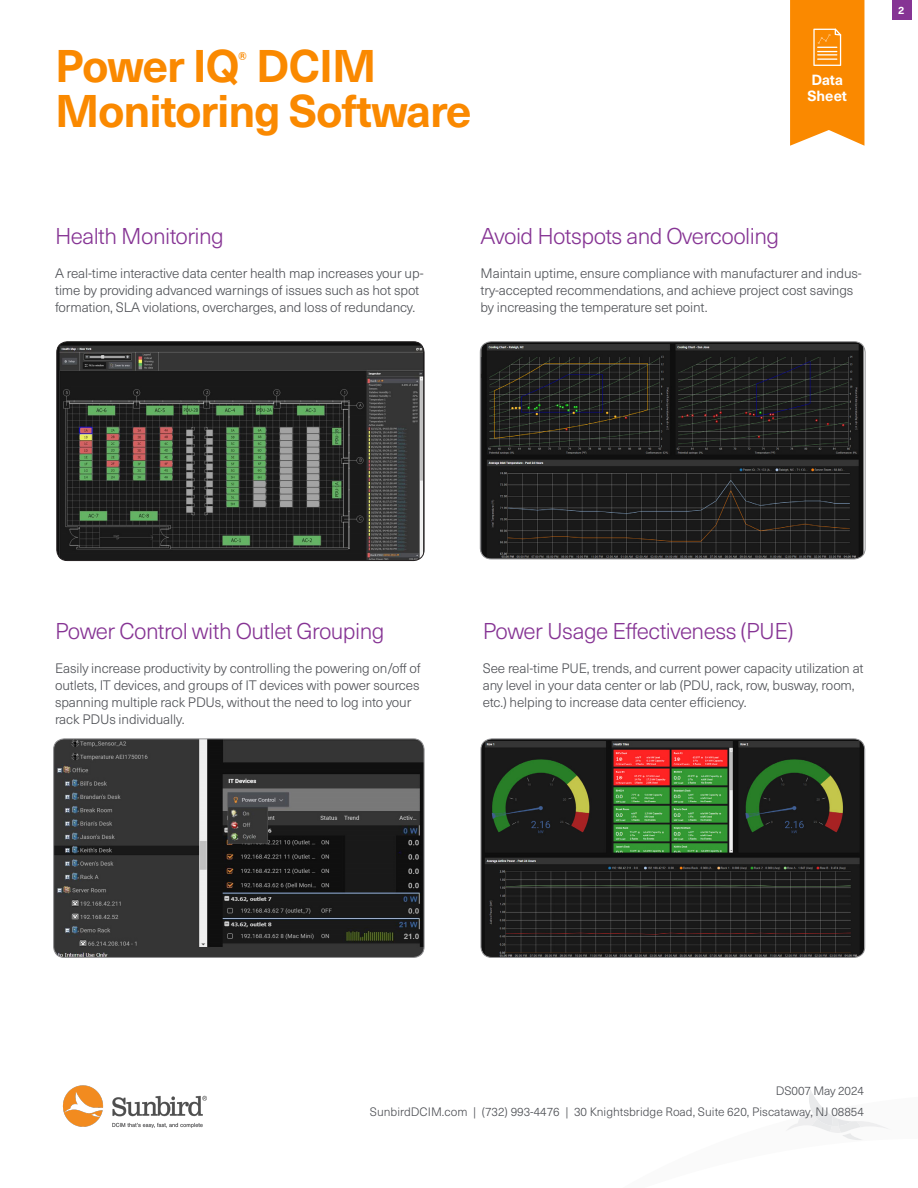
<style>
.page{position:relative;width:918px;height:1188px;background:#fff}
.page>*{position:absolute;margin:0;border:0;box-sizing:border-box;transform-origin:0 0}
.t1{font:700 45px "Neue Haas Unica W1 G";letter-spacing:-.025em;color:#fa8900}
.t2{font:300 22.5px "Neue Haas Unica W1 G";letter-spacing:-.025em;color:#863494}
.t3{font:700 15px "Neue Haas Unica W1 G";color:#fa8900}
.t4{font:700 14.55px/15.8px "Neue Haas Unica W1 G";color:#fff}
.t5{font:300 13.5px/16.8px "Neue Haas Unica W1 G";letter-spacing:-.01em;color:#4d4f54}
.t6{font:300 12px "Neue Haas Unica W1 G";color:#4d4f54}
.t7{font:700 10.5px "Neue Haas Unica W1 G";color:#fff}
</style>
<div class="page">
<svg style="left:786px;top:1090px;width:102px;height:50px"></svg>
<div style="left:892px;top:0;width:19px;height:19px;background:#863494"></div>
<svg style="left:790px;top:0;width:74px;height:146px;background:#fa9214"></svg>
<hr style="left:817px;top:54px;width:20px;height:2px;background:#fff">
<hr style="left:817px;top:58px;width:20px;height:2px;background:#fff">
<img style="left:62px;top:1085px;width:145px;height:43px">
<img style="left:480px;top:343px;width:384px;height:216px">
<div style="left:480px;top:341px;width:386px;height:218px;border:1px solid #8f8f91;border-radius:11px"></div>
<img style="left:481px;top:739px;width:383px;height:218px">
<div style="left:481px;top:739px;width:384px;height:219px;border:1px solid #8f8f91;border-radius:11px"></div>
<img style="left:54px;top:739px;width:370px;height:218px">
<div style="left:53px;top:739px;width:371px;height:219px;border:1px solid #8f8f91;border-radius:11px"></div>
<img style="left:58px;top:342px;width:366px;height:219px">
<div style="left:56px;top:341px;width:368px;height:220px;border:1px solid #231f20;border-radius:11px"></div>
<h1 class="t1" style="left:55px;top:32px;width:323px">Power IQ DCIM</h1>
<p class="t3" style="left:238px;top:46px;width:10px">®</p>
<h1 class="t1" style="left:55px;top:77px;width:418px">Monitoring Software</h1>
<p class="t4" style="left:807px;top:71px;width:41px">Data<br>Sheet</p>
<p class="t2" style="left:55px;top:220px;width:170px">Health Monitoring</p>
<p class="t5" style="left:55px;top:264px;width:370px">A real-time interactive data center health map increases your up&shy;time by providing advanced warnings of issues such as hot spot formation, SLA violations, overcharges, and loss of redundancy.</p>
<p class="t2" style="left:481px;top:220px;width:300px">Avoid Hotspots and Overcooling</p>
<p class="t5" style="left:481px;top:264px;width:383px">Maintain uptime, ensure compliance with manufacturer and indus&shy;try-accepted recommendations, and achieve project cost savings by increasing the temperature set point.</p>
<p class="t7" style="left:898px;top:2px;width:8px">2</p>
<p class="t2" style="left:55px;top:615px;width:331px">Power Control with Outlet Grouping</p>
<p class="t5" style="left:55px;top:659px;width:367px">Easily increase productivity by controlling the powering on/off of outlets, IT devices, and groups of IT devices with power sources spanning multiple rack PDUs, without the need to log into your rack PDUs individually.</p>
<p class="t2" style="left:483px;top:615px;width:312px">Power Usage Effectiveness (PUE)</p>
<p class="t5" style="left:483px;top:659px;width:382px">See real-time PUE, trends, and current power capacity utilization at any level in your data center or lab (PDU, rack, row, busway, room, etc.) helping to increase data center efficiency.</p>
<p class="t6" style="left:776px;top:1082px;width:90px">DS007 May 2024</p>
<p class="t6" style="left:370px;top:1103px;width:496px">SunbirdDCIM.com | (732) 993-4476 | 30 Knightsbridge Road, Suite 620, Piscataway, NJ 08854</p>
</div>
